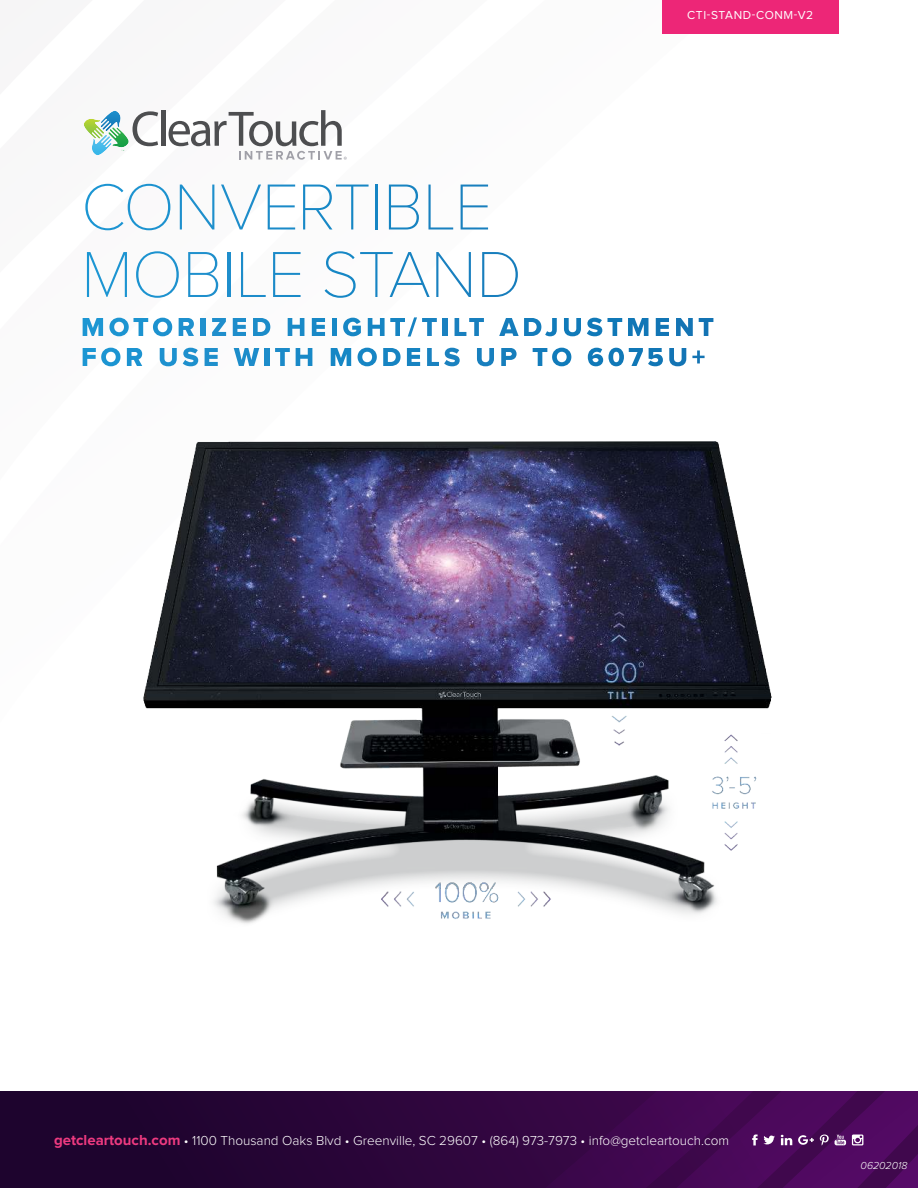
<style>
.page{position:relative;width:918px;height:1188px;background:#fff}
.page>*{position:absolute;margin:0;border:0;box-sizing:border-box;transform-origin:0 0}
.t1{font:300 13.5px "Proxima Nova";color:#fff}
.t2{font:12px "Proxima Nova";letter-spacing:.05em;color:#fff}
.t3{font:italic 300 10.5px "Proxima Nova";color:#fff}
.s1{font-weight:700;font-size:15px;color:#ee3a80}
</style>
<div class="page">
<img style="left:85px;top:184px;width:39px;height:46px">
<img style="left:128px;top:184px;width:42px;height:46px">
<img style="left:180px;top:185px;width:34px;height:45px">
<img style="left:221px;top:185px;width:40px;height:45px">
<img style="left:268px;top:185px;width:27px;height:45px">
<img style="left:303px;top:185px;width:29px;height:45px">
<img style="left:336px;top:185px;width:33px;height:45px">
<img style="left:376px;top:185px;width:2px;height:45px">
<img style="left:389px;top:185px;width:30px;height:45px">
<img style="left:428px;top:185px;width:25px;height:45px">
<img style="left:461px;top:185px;width:27px;height:45px">
<img style="left:87px;top:252px;width:40px;height:45px">
<img style="left:136px;top:251px;width:43px;height:47px">
<img style="left:188px;top:252px;width:30px;height:45px">
<img style="left:228px;top:252px;width:2px;height:45px">
<img style="left:241px;top:252px;width:25px;height:45px">
<img style="left:273px;top:252px;width:28px;height:45px">
<img style="left:325px;top:251px;width:31px;height:47px">
<img style="left:360px;top:252px;width:30px;height:45px">
<img style="left:390px;top:252px;width:40px;height:45px">
<img style="left:436px;top:252px;width:35px;height:45px">
<img style="left:482px;top:252px;width:36px;height:45px">
<img style="left:83px;top:318px;width:20px;height:18px">
<img style="left:109px;top:318px;width:20px;height:18px">
<img style="left:133px;top:318px;width:15px;height:18px">
<img style="left:153px;top:318px;width:19px;height:18px">
<img style="left:179px;top:318px;width:15px;height:18px">
<img style="left:201px;top:318px;width:4px;height:18px">
<img style="left:212px;top:318px;width:14px;height:18px">
<img style="left:233px;top:318px;width:13px;height:18px">
<img style="left:253px;top:318px;width:17px;height:18px">
<img style="left:288px;top:318px;width:16px;height:18px">
<img style="left:312px;top:318px;width:13px;height:18px">
<img style="left:332px;top:318px;width:5px;height:18px">
<img style="left:343px;top:318px;width:18px;height:18px">
<img style="left:368px;top:318px;width:17px;height:18px">
<img style="left:390px;top:318px;width:15px;height:18px">
<img style="left:408px;top:317px;width:9px;height:20px">
<img style="left:422px;top:318px;width:15px;height:18px">
<img style="left:443px;top:318px;width:4px;height:18px">
<img style="left:455px;top:318px;width:11px;height:18px">
<img style="left:469px;top:318px;width:15px;height:18px">
<img style="left:499px;top:318px;width:20px;height:18px">
<img style="left:524px;top:318px;width:17px;height:18px">
<svg style="left:545px;top:330px;width:12px;height:6px"></svg>
<img style="left:564px;top:329px;width:17px;height:7px">
<img style="left:587px;top:318px;width:15px;height:18px">
<img style="left:607px;top:318px;width:15px;height:18px">
<img style="left:628px;top:318px;width:20px;height:18px">
<img style="left:656px;top:318px;width:13px;height:18px">
<img style="left:676px;top:318px;width:17px;height:18px">
<img style="left:699px;top:318px;width:14px;height:18px">
<img style="left:83px;top:348px;width:13px;height:18px">
<img style="left:101px;top:348px;width:19px;height:18px">
<img style="left:127px;top:348px;width:15px;height:18px">
<img style="left:160px;top:359px;width:17px;height:7px">
<img style="left:183px;top:348px;width:15px;height:18px">
<img style="left:205px;top:348px;width:13px;height:18px">
<img style="left:234px;top:348px;width:25px;height:18px">
<img style="left:265px;top:348px;width:4px;height:18px">
<img style="left:275px;top:348px;width:15px;height:18px">
<img style="left:296px;top:348px;width:16px;height:18px">
<img style="left:331px;top:348px;width:20px;height:18px">
<img style="left:358px;top:348px;width:19px;height:18px">
<img style="left:383px;top:348px;width:17px;height:18px">
<img style="left:407px;top:348px;width:13px;height:18px">
<img style="left:427px;top:348px;width:12px;height:18px">
<img style="left:444px;top:348px;width:16px;height:18px">
<img style="left:477px;top:359px;width:17px;height:7px">
<img style="left:501px;top:348px;width:16px;height:18px">
<img style="left:533px;top:348px;width:14px;height:18px">
<img style="left:552px;top:348px;width:19px;height:18px">
<img style="left:588px;top:348px;width:15px;height:18px">
<img style="left:609px;top:348px;width:15px;height:18px">
<img style="left:629px;top:348px;width:14px;height:18px">
<img style="left:648px;top:348px;width:15px;height:18px">
<img style="left:669px;top:359px;width:17px;height:7px">
<svg style="left:692px;top:350px;width:13px;height:13px"></svg>
<img style="left:143px;top:441px;width:629px;height:483px">
<img style="left:92px;top:135px;width:17px;height:20px">
<img style="left:108px;top:131px;width:21px;height:16px">
<img style="left:104px;top:111px;width:17px;height:20px">
<img style="left:84px;top:119px;width:20px;height:20px">
<svg style="left:133px;top:111px;width:25px;height:35px"></svg>
<hr style="left:161px;top:110px;width:4px;height:36px;background:#4d4e50">
<svg style="left:169px;top:110px;width:178px;height:50px"></svg>
<div style="left:0;top:1092px;width:918px;height:96px;background:#200430"></div>
<svg style="left:368px;top:1092px;width:550px;height:96px"></svg>
<svg style="left:798px;top:1135px;width:16px;height:10px"></svg>
<svg style="left:852px;top:1135px;width:11px;height:10px"></svg>
<svg style="left:752px;top:1135px;width:23px;height:10px"></svg>
<svg style="left:781px;top:1135px;width:11px;height:10px"></svg>
<svg style="left:820px;top:1135px;width:9px;height:10px"></svg>
<svg style="left:835px;top:1135px;width:11px;height:10px"></svg>
<div style="left:662px;top:0;width:177px;height:33px;background:#ed2677"></div>
<p class="t2" style="left:687px;top:10px;width:128px">CTI-STAND-CONM-V2</p>
<p class="t1" style="left:54px;top:1135px;width:677px"><span class="s1">getcleartouch.com</span> • 1100 Thousand Oaks Blvd • Greenville, SC 29607 • (864) 973-7973 • info@getcleartouch.com</p>
<p class="t3" style="left:861px;top:1161px;width:48px">06202018</p>
</div>
